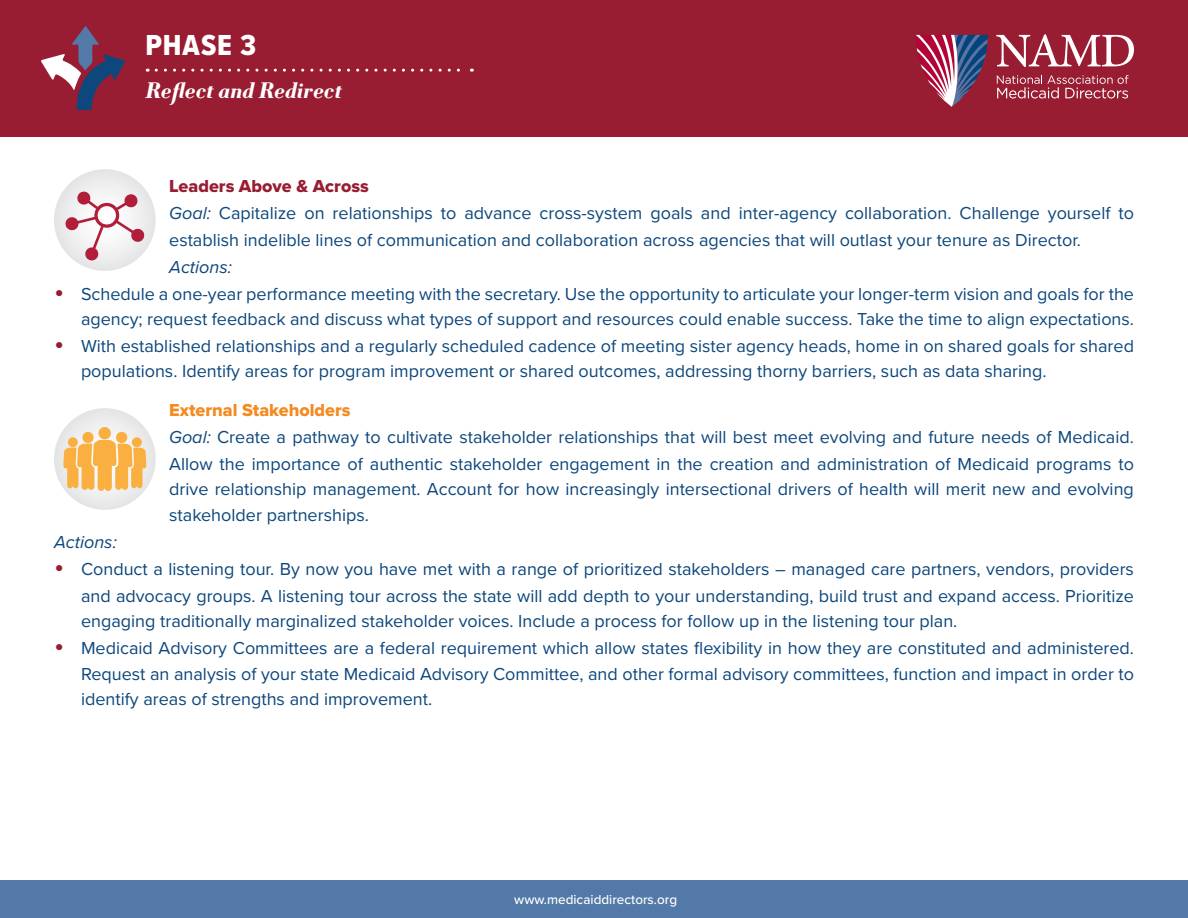
<style>
.page{position:relative;width:1188px;height:918px;background:#fff}
.page>*{position:absolute;margin:0;border:0;box-sizing:border-box;transform-origin:0 0}
.t1{font:30px "Proxima Nova Cond Extrabld";letter-spacing:.03em;color:#fff}
.t2{font:italic 700 23.1px "Louvette Text";letter-spacing:-.015em;color:#fff}
.t3{font:18px/26px "Proxima Nova";color:#0d477c;text-align:justify}
.t4{font:18px "Proxima Nova Extrabld";color:#f48a20}
.t5{font:18px "Proxima Nova Extrabld";color:#981d32}
.t6{font:italic 18px "Proxima Nova";color:#0d477c}
.t7{font:500 13.5px "Proxima Nova";color:#fff}
.s1{font-style:italic}
.s2{font-size:28.5px;color:#981d32}
</style>
<div class="page">
<div style="left:0;top:0;width:1188px;height:136px;background:#981d32"></div>
<svg style="left:996px;top:34px;width:138px;height:33px"></svg>
<svg style="left:997px;top:75px;width:132px;height:24px"></svg>
<svg style="left:916px;top:35px;width:72px;height:72px"></svg>
<svg style="left:156px;top:69px;width:316px;height:3px"></svg>
<div style="left:0;top:880px;width:1188px;height:38px;background:#5279a7"></div>
<div style="left:54px;top:169px;width:102px;height:102px;background:#e7e8e9;border-radius:50%"></div>
<svg style="left:65px;top:192px;width:80px;height:69px"></svg>
<div style="left:54px;top:408px;width:102px;height:102px;background:#e9e9ea;border-radius:50%"></div>
<div style="left:82px;top:432px;width:12px;height:11px;background:#fab040;border-radius:50%"></div>
<svg style="left:68px;top:437px;width:10px;height:10px"></svg>
<div style="left:116px;top:432px;width:11px;height:11px;background:#fab040;border-radius:50%"></div>
<svg style="left:132px;top:437px;width:10px;height:10px"></svg>
<div style="left:98px;top:427px;width:13px;height:12px;background:#fab040;border-radius:50%"></div>
<svg style="left:63px;top:440px;width:83px;height:51px"></svg>
<svg style="left:41px;top:26px;width:85px;height:84px"></svg>
<h1 class="t1" style="left:146px;top:23px;width:112px">PHASE 3</h1>
<p class="t2" style="left:146px;top:77px;width:198px">Reflect and Redirect</p>
<p class="t5" style="left:169px;top:173px;width:201px">Leaders Above &amp; Across</p>
<p class="t3" style="left:169px;top:199px;width:966px;line-height:27px"><span class="s1">Goal:</span> Capitalize on relationships to advance cross-system goals and inter-agency collaboration. Challenge yourself to establish indelible lines of communication and collaboration across agencies that will outlast your tenure as Director.</p>
<p class="t6" style="left:169px;top:254px;width:64px">Actions:</p>
<p class="t3" style="left:54px;top:281px;width:1082px;line-height:24.8px;text-align:right"><span class="s2">•</span> Schedule a one-year performance meeting with the secretary. Use the opportunity to articulate your longer-term vision and goals for the agency; request feedback and discuss what types of support and resources could enable success. Take the time to align expectations.</p>
<p class="t3" style="left:81px;top:333px;width:1055px;line-height:24.8px;text-indent:-27px"><span class="s2">•</span> With established relationships and a regularly scheduled cadence of meeting sister agency heads, home in on shared goals for shared populations. Identify areas for program improvement or shared outcomes, addressing thorny barriers, such as data sharing.</p>
<p class="t4" style="left:169px;top:397px;width:183px">External Stakeholders</p>
<p class="t3" style="left:169px;top:423px;width:966px"><span class="s1">Goal:</span> Create a pathway to cultivate stakeholder relationships that will best meet evolving and future needs of Medicaid.<br>Allow the importance of authentic stakeholder engagement in the creation and administration of Medicaid programs to drive relationship management. Account for how increasingly intersectional drivers of health will merit new and evolving stakeholder partnerships.</p>
<p class="t6" style="left:54px;top:529px;width:64px">Actions:</p>
<p class="t3" style="left:81px;top:555px;width:1055px;text-indent:-27px"><span class="s2">•</span> Conduct a listening tour. By now you have met with a range of prioritized stakeholders – managed care partners, vendors, providers and advocacy groups. A listening tour across the state will add depth to your understanding, build trust and expand access. Prioritize engaging traditionally marginalized stakeholder voices. Include a process for follow up in the listening tour plan.</p>
<p class="t3" style="left:81px;top:635px;width:1055px;line-height:25.5px;text-indent:-27px"><span class="s2">•</span> Medicaid Advisory Committees are a federal requirement which allow states flexibility in how they are constituted and administered.<br>Request an analysis of your state Medicaid Advisory Committee, and other formal advisory committees, function and impact in order to identify areas of strengths and improvement.</p>
<p class="t7" style="left:514px;top:890px;width:164px">www.medicaiddirectors.org</p>
</div>
